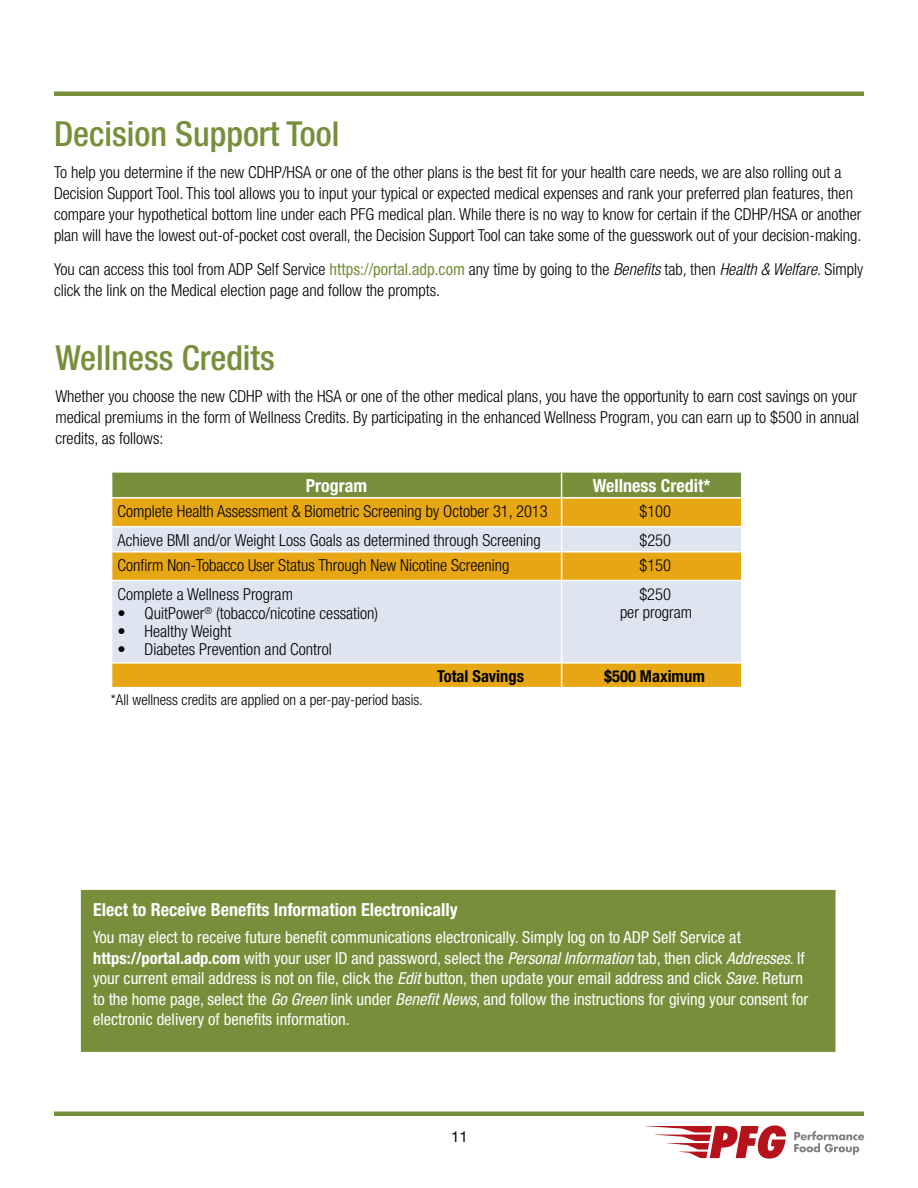
<style>
.page{position:relative;width:918px;height:1188px;background:#fff}
.page>*{position:absolute;margin:0;border:0;box-sizing:border-box;transform-origin:0 0}
.t1{font:500 condensed 34.5px "Helvetica Neue";color:#778e3a}
.t2{font:700 condensed 18px "Helvetica Neue";color:#fff}
.t3{font:300 condensed 16.5px/21px "Helvetica Neue";color:#000}
.t4{font:condensed 16.5px/20.4px "Helvetica Neue";color:#fff}
.t5{font:700 condensed 16.5px "Helvetica Neue";color:#000}
.t6{font:300 condensed 15px "Helvetica Neue";color:#000}
.t7{font:15px "Helvetica Neue";color:#000}
.s1{font-weight:400;color:#778e3a}
.s2{font-style:italic}
.s3{font-weight:700}
</style>
<div class="page">
<svg style="left:794px;top:1131px;width:70px;height:24px"></svg>
<svg style="left:645px;top:1125px;width:141px;height:34px"></svg>
<hr style="left:54px;top:92px;width:810px;height:4px;background:#778e3a">
<div style="left:80px;top:889px;width:756px;height:163px;background:#778e3a"></div>
<hr style="left:54px;top:1112px;width:810px;height:4px;background:#778e3a">
<div style="left:112px;top:664px;width:629px;height:23px;background:#e7a614"></div>
<div style="left:112px;top:581px;width:629px;height:81px;background:#dee5f0"></div>
<svg style="left:111px;top:472px;width:631px;height:108px;background:#cdb359"></svg>
<hr style="left:561px;top:581px;width:1px;height:81px;background:#fff">
<svg style="left:561px;top:664px;width:1px;height:23px"></svg>
<h1 class="t1" style="left:54px;top:113px;width:287px">Decision Support Tool</h1>
<p class="t3" style="left:54px;top:161px;width:809px">To help you determine if the new CDHP/HSA or one of the other plans is the best fit for your health care needs, we are also rolling out a Decision Support Tool. This tool allows you to input your typical or expected medical expenses and rank your preferred plan features, then compare your hypothetical bottom line under each PFG medical plan. While there is no way to know for certain if the CDHP/HSA or another plan will have the lowest out-of-pocket cost overall, the Decision Support Tool can take some of the guesswork out of your decision-making.</p>
<p class="t3" style="left:54px;top:259px;width:811px">You can access this tool from ADP Self Service <span class="s1">https://portal.adp.com</span> any time by going to the <span class="s2">Benefits</span> tab<span class="s2">,</span> then <span class="s2">Health &amp; Welfare</span>. Simply click the link on the Medical election page and follow the prompts.</p>
<h1 class="t1" style="left:55px;top:337px;width:221px">Wellness Credits</h1>
<p class="t3" style="left:55px;top:385px;width:805px">Whether you choose the new CDHP with the HSA or one of the other medical plans, you have the opportunity to earn cost savings on your medical premiums in the form of Wellness Credits. By participating in the enhanced Wellness Program, you can earn up to $500 in annual credits, as follows:</p>
<p class="t2" style="left:306px;top:475px;width:63px">Program</p>
<p class="t2" style="left:593px;top:475px;width:119px">wellness credit*</p>
<p class="t3" style="left:118px;top:501px;width:432px">Complete Health Assessment &amp; Biometric Screening by October 31, 2013</p>
<p class="t3" style="left:639px;top:501px;width:33px">$100</p>
<p class="t3" style="left:118px;top:529px;width:425px">Achieve BMI and/or Weight Loss Goals as determined through Screening</p>
<p class="t3" style="left:639px;top:529px;width:33px">$250</p>
<p class="t3" style="left:118px;top:554px;width:393px">Confirm Non-Tobacco User Status Through New Nicotine Screening</p>
<p class="t3" style="left:639px;top:554px;width:33px">$150</p>
<p class="t3" style="left:118px;top:583px;width:177px">Complete a Wellness Program</p>
<p class="t3" style="left:118px;top:603px;width:262px">• QuitPower<sup>®</sup> (tobacco/nicotine cessation)</p>
<p class="t3" style="left:118px;top:621px;width:115px">• Healthy Weight</p>
<p class="t3" style="left:118px;top:639px;width:216px">• Diabetes Prevention and Control</p>
<p class="t3" style="left:620px;top:585px;width:74px;line-height:18px;text-align:center">$250<br>per program</p>
<p class="t6" style="left:111px;top:691px;width:314px">*All wellness credits are applied on a per-pay-period basis.</p>
<p class="t5" style="left:437px;top:666px;width:88px">Total Savings</p>
<p class="t5" style="left:604px;top:666px;width:102px">$500 Maximum</p>
<p class="t2" style="left:93px;top:899px;width:366px">Elect to Receive Benefits Information Electronically</p>
<p class="t4" style="left:93px;top:927px;width:717px">You may elect to receive future benefit communications electronically. Simply log on to ADP Self Service at <span class="s3">https://portal.adp.com</span> with your user ID and password, select the <span class="s2">Personal Information</span> tab, then click <span class="s2">Addresses</span>. If your current email address is not on file, click the <span class="s2">Edit</span> button, then update your email address and click <span class="s2">Save</span>. Return to the home page, select the <span class="s2">Go Green</span> link under <span class="s2">Benefit News</span>, and follow the instructions for giving your consent for electronic delivery of benefits information.</p>
<p class="t7" style="left:451px;top:1127px;width:18px">11</p>
</div>
